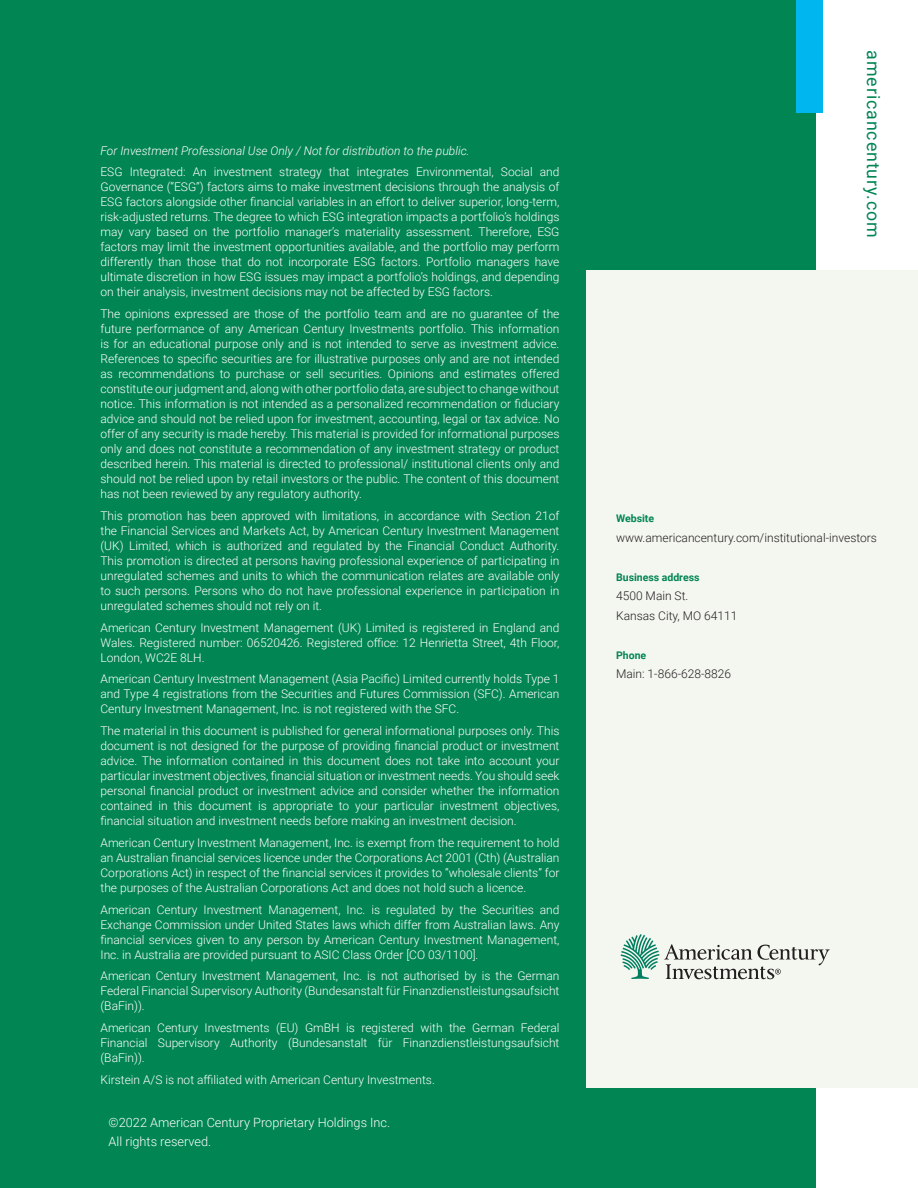
<style>
.page{position:relative;width:918px;height:1188px;background:#fff}
.page>*{position:absolute;margin:0;border:0;box-sizing:border-box;transform-origin:0 0}
.Body_sub-head{font:17.85px "Roboto";letter-spacing:.05em;color:#008553}
.Body_Copy{font:300 12.75px/19.5px "Roboto";color:#fff}
.t1{font:300 12px/15px "Roboto";color:#fff;text-align:justify}
.Body_Copy-2{font:300 12px/19.5px "Roboto";color:#231f20}
.t2{font:italic 300 12px "Roboto";color:#fff}
.Body_Copy-3{font:700 10.5px "Roboto";color:#008553}
</style>
<div class="page">
<div style="left:0;top:0;width:815px;height:1188px;background:#008553"></div>
<div style="left:586px;top:270px;width:332px;height:818px;background:#f4f6f0"></div>
<svg style="left:621px;top:934px;width:209px;height:45px"></svg>
<div style="left:796px;top:0;width:28px;height:112px;background:#00b6ef"></div>
<p class="t2" style="left:100px;top:142px;width:371px">For Investment Professional Use Only / Not for distribution to the public.</p>
<p class="t1" style="left:100px;top:164px;width:461px">ESG Integrated: An investment strategy that integrates Environmental, Social and Governance (“ESG”) factors aims to make investment decisions through the analysis of ESG factors alongside other financial variables in an effort to deliver superior, long-term, risk-adjusted returns. The degree to which ESG integration impacts a portfolio’s holdings may vary based on the portfolio manager’s materiality assessment. Therefore, ESG factors may limit the investment opportunities available, and the portfolio may perform differently than those that do not incorporate ESG factors. Portfolio managers have ultimate discretion in how ESG issues may impact a portfolio’s holdings, and depending on their analysis, investment decisions may not be affected by ESG factors.</p>
<p class="t1" style="left:100px;top:306px;width:461px">The opinions expressed are those of the portfolio team and are no guarantee of the future performance of any American Century Investments portfolio. This information is for an educational purpose only and is not intended to serve as investment advice.<br>References to specific securities are for illustrative purposes only and are not intended as recommendations to purchase or sell securities. Opinions and estimates offered constitute our judgment and, along with other portfolio data, are subject to change without notice. This information is not intended as a personalized recommendation or fiduciary advice and should not be relied upon for investment, accounting, legal or tax advice. No offer of any security is made hereby. This material is provided for informational purposes only and does not constitute a recommendation of any investment strategy or product described herein. This material is directed to professional/ institutional clients only and should not be relied upon by retail investors or the public. The content of this document has not been reviewed by any regulatory authority.</p>
<p class="t1" style="left:100px;top:508px;width:461px">This promotion has been approved with limitations, in accordance with Section 21of the Financial Services and Markets Act, by American Century Investment Management (UK) Limited, which is authorized and regulated by the Financial Conduct Authority.<br>This promotion is directed at persons having professional experience of participating in unregulated schemes and units to which the communication relates are available only to such persons. Persons who do not have professional experience in participation in unregulated schemes should not rely on it.</p>
<p class="t1" style="left:100px;top:619px;width:461px">American Century Investment Management (UK) Limited is registered in England and Wales. Registered number: 06520426. Registered office: 12 Henrietta Street, 4th Floor, London, WC2E 8LH.</p>
<p class="t1" style="left:100px;top:671px;width:461px">American Century Investment Management (Asia Pacific) Limited currently holds Type 1 and Type 4 registrations from the Securities and Futures Commission (SFC). American Century Investment Management, Inc. is not registered with the SFC.</p>
<p class="t1" style="left:100px;top:723px;width:461px">The material in this document is published for general informational purposes only. This document is not designed for the purpose of providing financial product or investment advice. The information contained in this document does not take into account your particular investment objectives, financial situation or investment needs. You should seek personal financial product or investment advice and consider whether the information contained in this document is appropriate to your particular investment objectives, financial situation and investment needs before making an investment decision.</p>
<p class="t1" style="left:100px;top:835px;width:460px">American Century Investment Management, Inc. is exempt from the requirement to hold an Australian financial services licence under the Corporations Act 2001 (Cth) (Australian Corporations Act) in respect of the financial services it provides to “wholesale clients” for the purposes of the Australian Corporations Act and does not hold such a licence.</p>
<p class="t1" style="left:100px;top:901px;width:460px">American Century Investment Management, Inc. is regulated by the Securities and Exchange Commission under United States laws which differ from Australian laws. Any financial services given to any person by American Century Investment Management, Inc. in Australia are provided pursuant to ASIC Class Order [CO 03/1100].</p>
<p class="t1" style="left:100px;top:968px;width:461px">American Century Investment Management, Inc. is not authorised by is the German Federal Financial Supervisory Authority (Bundesanstalt für Finanzdienstleistungsaufsicht (BaFin)).</p>
<p class="t1" style="left:100px;top:1020px;width:460px">American Century Investments (EU) GmBH is registered with the German Federal Financial Supervisory Authority (Bundesanstalt für Finanzdienstleistungsaufsicht (BaFin)).</p>
<p class="t1" style="left:100px;top:1072px;width:336px">Kirstein A/S is not affiliated with American Century Investments.</p>
<p class="Body_Copy" style="left:109px;top:1112px;width:283px">©2022 American Century Proprietary Holdings Inc.<br>All rights reserved.</p>
<p class="Body_sub-head" style="left:886px;top:50px;width:189px;rotate:90deg">americancentury.com</p>
<p class="Body_Copy-3" style="left:616px;top:511px;width:40px">Website</p>
<p class="Body_Copy-2" style="left:616px;top:527px;width:262px">www.americancentury.com/institutional-investors</p>
<p class="Body_Copy-3" style="left:616px;top:569px;width:85px">Business address</p>
<p class="Body_Copy-2" style="left:616px;top:586px;width:123px">4500 Main St.<br>Kansas City, MO 64111</p>
<p class="Body_Copy-3" style="left:616px;top:647px;width:32px">Phone</p>
<p class="Body_Copy-2" style="left:616px;top:664px;width:116px">Main: 1-866-628-8826</p>
</div>
